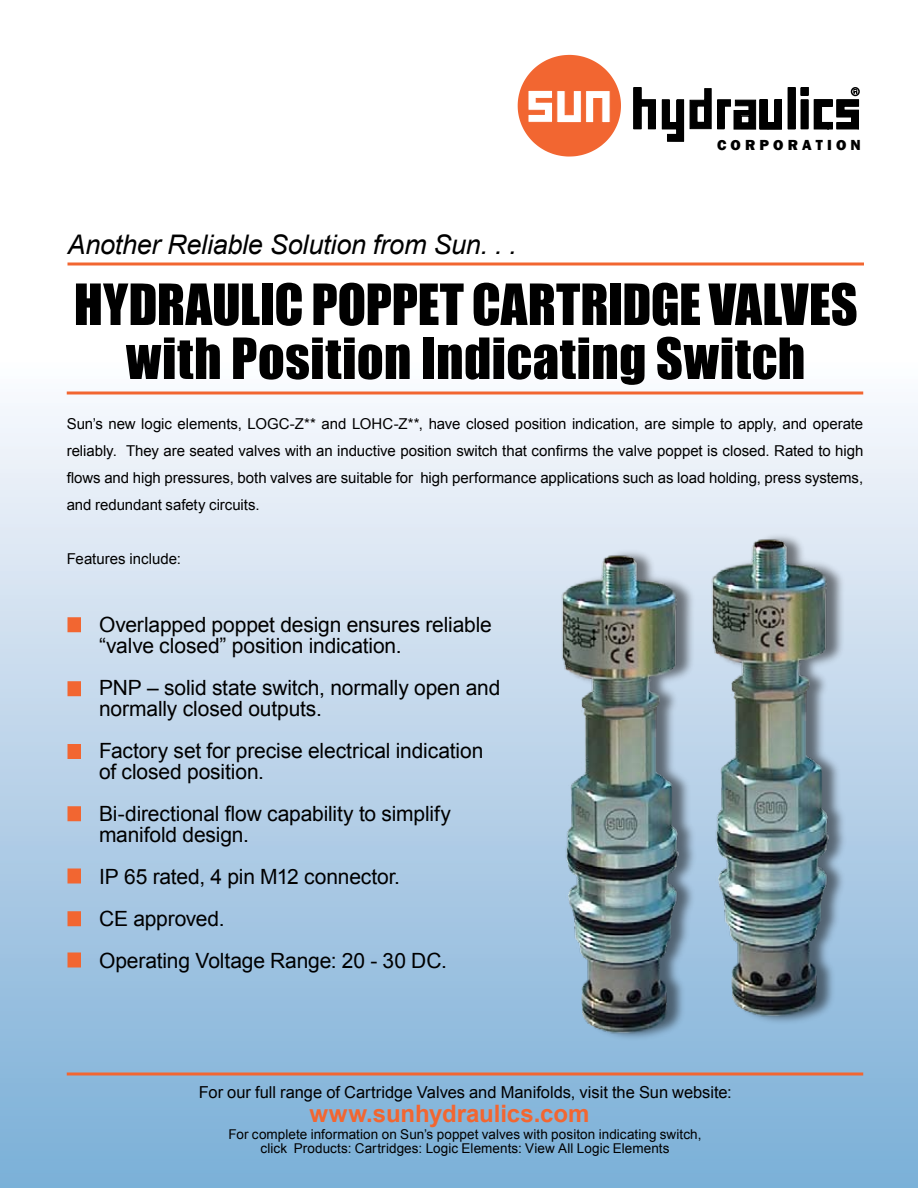
<style>
.page{position:relative;width:918px;height:1188px;background:#fff}
.page>*{position:absolute;margin:0;border:0;box-sizing:border-box;transform-origin:0 0}
.t1{font:52.5px/54px "Impact";letter-spacing:.005em;color:#000;text-align:center}
.t2{font:italic 27px "Arial";letter-spacing:-.01em;color:#000}
.t3{font:700 24px "Arial";letter-spacing:-.005em;color:#f26631}
.t4{font:21px/21px "Arial";letter-spacing:-.005em;color:#000}
.t5{font:16.5px "Arial";letter-spacing:-.005em;color:#000}
.t6{font:15px/27px "Arial";letter-spacing:-.005em;color:#000;text-align:justify}
.t7{font:800 15px "Franklin Gothic";color:#000}
.t8{font:13.5px/13.5px "Arial";letter-spacing:.005em;color:#000;text-align:center}
</style>
<div class="page">
<svg style="left:68px;top:262px;width:796px;height:4px;background:#f58c64"></svg>
<hr style="left:67px;top:392px;width:796px;height:2px;background:#f26631">
<svg style="left:67px;top:1072px;width:796px;height:4px;background:#d87a5b"></svg>
<div style="left:68px;top:618px;width:12px;height:14px;background:#f26631"></div>
<div style="left:68px;top:617px;width:13px;height:15px;border:2px solid #f26631"></div>
<div style="left:68px;top:682px;width:12px;height:13px;background:#f26631"></div>
<div style="left:68px;top:681px;width:13px;height:15px;border:2px solid #f26631"></div>
<div style="left:68px;top:807px;width:12px;height:13px;background:#f26631"></div>
<div style="left:68px;top:806px;width:13px;height:15px;border:2px solid #f26631"></div>
<div style="left:68px;top:745px;width:12px;height:13px;background:#f26631"></div>
<div style="left:68px;top:744px;width:13px;height:15px;border:2px solid #f26631"></div>
<div style="left:68px;top:869px;width:12px;height:14px;background:#f26631"></div>
<div style="left:68px;top:868px;width:13px;height:16px;border:2px solid #f26631"></div>
<div style="left:68px;top:953px;width:12px;height:14px;background:#f26631"></div>
<div style="left:68px;top:952px;width:13px;height:16px;border:2px solid #f26631"></div>
<div style="left:68px;top:912px;width:12px;height:14px;background:#f26631"></div>
<div style="left:68px;top:911px;width:13px;height:15px;border:2px solid #f26631"></div>
<svg style="left:633px;top:87px;width:227px;height:55px"></svg>
<div style="left:741px;top:116px;width:8px;height:7px;background:#fff"></div>
<div style="left:740px;top:115px;width:10px;height:9px;border:2px solid #000"></div>
<svg style="left:518px;top:55px;width:103px;height:102px"></svg>
<div style="left:564px;top:548px;width:134px;height:495px;background:#000;opacity:.5"></div>
<img style="left:555px;top:548px;width:132px;height:492px">
<div style="left:714px;top:532px;width:134px;height:495px;background:#000;opacity:.5"></div>
<img style="left:704px;top:531px;width:133px;height:492px">
<h2 class="t2" style="left:68px;top:227px;width:451px">Another Reliable Solution from Sun. . .</h2>
<p class="t7" style="left:717px;top:135px;width:145px">C O R P O R A T I O N</p>
<h1 class="t1" style="left:74px;top:276px;width:785px">HYDRAULIC POPPET CARTRIDGE VALVES with Position Indicating Switch</h1>
<p class="t6" style="left:67px;top:411px;width:798px">Sun’s new logic elements, LOGC-Z** and LOHC-Z**, have closed position indication, are simple to apply, and operate reliably. They are seated valves with an inductive position switch that confirms the valve poppet is closed. Rated to high flows and high pressures, both valves are suitable for high performance applications such as load holding, press systems, and redundant safety circuits.</p>
<p class="t6" style="left:67px;top:546px;width:116px">Features include:</p>
<h3 class="t4" style="left:99px;top:615px;width:394px">Overlapped poppet design ensures reliable “valve closed” position indication.</h3>
<h3 class="t4" style="left:99px;top:678px;width:403px">PNP – solid state switch, normally open and normally closed outputs.</h3>
<h3 class="t4" style="left:99px;top:741px;width:386px">Factory set for precise electrical indication of closed position.</h3>
<h3 class="t4" style="left:99px;top:804px;width:354px">Bi-directional flow capability to simplify manifold design.</h3>
<h3 class="t4" style="left:99px;top:856px;width:350px;line-height:42px">IP 65 rated, 4 pin M12 connector.<br>CE approved.<br>Operating Voltage Range: 20 - 30 DC.</h3>
<p class="t5" style="left:199px;top:1082px;width:535px">For our full range of Cartridge Valves and Manifolds, visit the Sun website:</p>
<h3 class="t3" style="left:309px;top:1098px;width:282px">www.sunhydraulics.com</h3>
<p class="t8" style="left:228px;top:1128px;width:475px">For complete information on Sun’s poppet valves with positon indicating switch, click Products: Cartridges: Logic Elements: View All Logic Elements</p>
</div>
